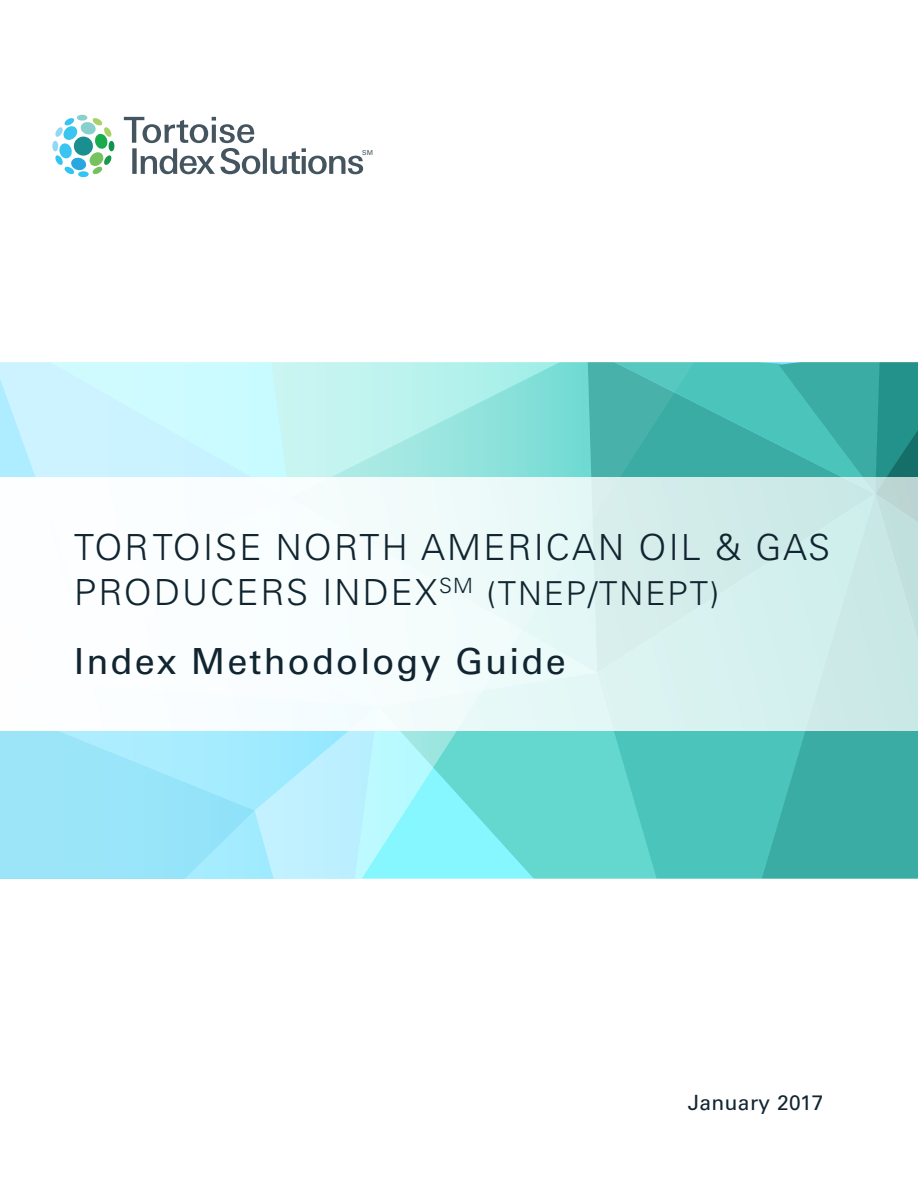
<style>
.page{position:relative;width:918px;height:1188px;background:#fff}
.page>*{position:absolute;margin:0;border:0;box-sizing:border-box;transform-origin:0 0}
.Heading_4{font:300 36px/45px "Univers LT Std";letter-spacing:.06em;color:#112530}
.Heading_4-2{font:36px "Univers LT Std";letter-spacing:.06em;color:#112530}
.Heading_4-3{font:21px "Univers LT Std";letter-spacing:.02em;color:#112530}
.t1{font:6.75px "Univers LT Std";color:#45555f}
.s1{font-size:33px}
</style>
<div class="page">
<svg style="left:0;top:362px;width:918px;height:517px;background:#81d9da"></svg>
<svg style="left:52px;top:115px;width:62px;height:62px"></svg>
<svg style="left:124px;top:117px;width:239px;height:57px"></svg>
<div style="left:0;top:477px;width:918px;height:254px;background:linear-gradient(to right,#fff,#caeae8)"></div>
<p class="t1" style="left:362px;top:148px;width:12px">SM</p>
<p class="Heading_4" style="left:74px;top:524px;width:758px">TORTOISE NORTH AMERICAN OIL &amp; GAS<br>PRODUCERS INDEX<sup>SM</sup> <span class="s1">(TNEP/TNEPT)</span></p>
<p class="Heading_4-2" style="left:74px;top:640px;width:493px">Index Methodology Guide</p>
<p class="Heading_4-3" style="left:688px;top:1090px;width:137px">January 2017</p>
</div>
